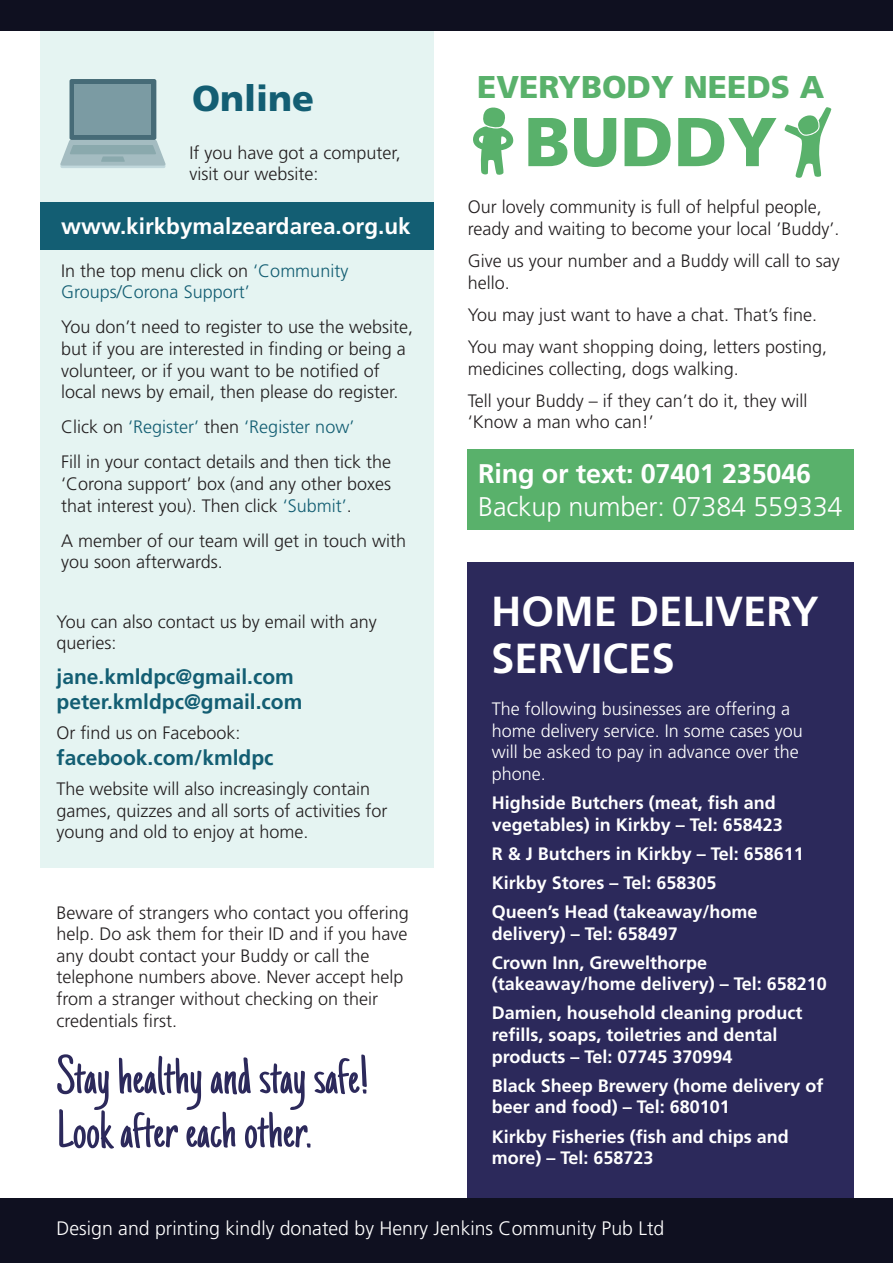
<style>
.page{position:relative;width:893px;height:1263px;background:#fff}
.page>*{position:absolute;margin:0;border:0;box-sizing:border-box;transform-origin:0 0}
.t1{font:900 69px "Frutiger LT Std";color:#59b16b}
.t2{font:54px/54px "Just Another Hand";color:#2c295b}
.t3{font:700 42px/46.5px "Frutiger LT Std";color:#fff}
.t4{font:900 36px "Frutiger LT Std";color:#135e73}
.t5{font:900 31.5px "Frutiger LT Std";color:#59b16b}
.t6{font:300 27px "Frutiger LT Std";letter-spacing:-.005em;color:#fff}
.t7{font:700 27px "Frutiger LT Std";letter-spacing:-.005em;color:#fff}
.t8{font:700 22.5px "Frutiger LT Std";color:#fff}
.t9{font:700 21px/25.2px "Frutiger LT Std";color:#135e73}
.t10{font:300 19.5px "Frutiger LT Std";color:#fff}
.t11{font:300 18px/21.6px "Frutiger LT Std";color:#231f20}
.t12{font:700 18px/21.6px "Frutiger LT Std";color:#fff}
.t13{font:300 18px/21.6px "Frutiger LT Std";color:#fff}
.t14{font:300 18px/21.6px "Frutiger LT Std";color:#135e73}
.s1{color:#231f20}
.s2{color:#135e73}
</style>
<div class="page">
<div style="left:468px;top:449px;width:386px;height:81px;background:#59b16b"></div>
<div style="left:468px;top:562px;width:386px;height:665px;background:#2c295b"></div>
<div style="left:40px;top:0;width:394px;height:868px;background:#e5f4f2"></div>
<svg style="left:784px;top:107px;width:47px;height:71px"></svg>
<svg style="left:473px;top:107px;width:41px;height:68px"></svg>
<div style="left:0;top:0;width:893px;height:31px;background:#0f1020"></div>
<div style="left:0;top:1198px;width:893px;height:65px;background:#0f1020"></div>
<div style="left:40px;top:203px;width:394px;height:47px;background:#135e73"></div>
<div style="left:70px;top:79px;width:86px;height:61px;background:#466b77;border-radius:2px"></div>
<div style="left:75px;top:84px;width:76px;height:51px;background:#7b9ba3"></div>
<svg style="left:60px;top:140px;width:106px;height:28px;background:#a3bdc1"></svg>
<h3 class="t4" style="left:192px;top:77px;width:124px">Online</h3>
<p class="t11" style="left:189px;top:142px;width:213px">If you have got a computer, visit our website:</p>
<p class="t8" style="left:61px;top:213px;width:351px">www.kirkbymalzeardarea.org.uk</p>
<p class="t14" style="left:61px;top:260px;width:289px"><span class="s1">In the top menu click on</span> ‘Community<br>Groups/Corona Support’</p>
<p class="t11" style="left:61px;top:317px;width:353px">You don’t need to register to use the website, but if you are interested in finding or being a volunteer, or if you want to be notified of local news by email, then please do register.</p>
<p class="t11" style="left:61px;top:410px;width:332px;line-height:35.1px">Click on <span class="s2">‘Register’</span> then <span class="s2">‘Register now’<br></span>Fill in your contact details and then tick the</p>
<p class="t11" style="left:61px;top:473px;width:331px">‘Corona support’ box (and any other boxes that interest you). Then click <span class="s2">‘Submit’</span>.</p>
<p class="t11" style="left:61px;top:530px;width:347px">A member of our team will get in touch with you soon afterwards.</p>
<p class="t11" style="left:56px;top:611px;width:322px">You can also contact us by email with any queries:</p>
<p class="t9" style="left:56px;top:664px;width:247px">jane.kmldpc@gmail.com peter.kmldpc@gmail.com</p>
<p class="t11" style="left:56px;top:722px;width:186px">Or find us on Facebook:</p>
<p class="t9" style="left:56px;top:745px;width:219px">facebook.com/kmldpc</p>
<p class="t11" style="left:56px;top:778px;width:333px">The website will also increasingly contain games, quizzes and all sorts of activities for young and old to enjoy at home.</p>
<p class="t11" style="left:56px;top:902px;width:354px">Beware of strangers who contact you offering help. Do ask them for their ID and if you have any doubt contact your Buddy or call the telephone numbers above. Never accept help from a stranger without checking on their credentials first.</p>
<h2 class="t2" style="left:56px;top:1052px;width:314px">Stay healthy and stay safe!<br>Look after each other.</h2>
<h3 class="t5" style="left:477px;top:68px;width:349px">EVERYBODY NEEDS A</h3>
<h1 class="t1" style="left:524px;top:100px;width:255px">BUDDY</h1>
<p class="t11" style="left:468px;top:197px;width:373px">Our lovely community is full of helpful people, ready and waiting to become your local ’Buddy’.</p>
<p class="t11" style="left:468px;top:250px;width:374px">Give us your number and a Buddy will call to say hello.</p>
<p class="t11" style="left:468px;top:299px;width:361px;line-height:32.1px">You may just want to have a chat. That’s fine.<br>You may want shopping doing, letters posting,</p>
<p class="t11" style="left:468px;top:353px;width:341px;line-height:32.1px">medicines collecting, dogs walking.<br>Tell your Buddy – if they can’t do it, they will</p>
<p class="t11" style="left:468px;top:411px;width:188px">‘Know a man who can!’</p>
<h3 class="t7" style="left:478px;top:458px;width:334px">Ring or text: 07401 235046</h3>
<h3 class="t6" style="left:478px;top:491px;width:366px">Backup number: 07384 559334</h3>
<h3 class="t3" style="left:491px;top:588px;width:329px">HOME DELIVERY<br>SERVICES</h3>
<p class="t13" style="left:492px;top:698px;width:313px">The following businesses are offering a home delivery service. In some cases you will be asked to pay in advance over the phone.</p>
<p class="t12" style="left:492px;top:792px;width:293px">Highside Butchers (meat, fish and vegetables) in Kirkby – Tel: 658423</p>
<p class="t12" style="left:492px;top:839px;width:314px;line-height:29.1px">R &amp; J Butchers in Kirkby – Tel: 658611<br>Kirkby Stores – Tel: 658305<br>Queen’s Head (takeaway/home</p>
<p class="t12" style="left:492px;top:919px;width:217px;line-height:29.1px">delivery) – Tel: 658497<br>Crown Inn, Grewelthorpe</p>
<p class="t12" style="left:492px;top:970px;width:337px;line-height:29.1px">(takeaway/home delivery) – Tel: 658210<br>Damien, household cleaning product</p>
<p class="t12" style="left:492px;top:1024px;width:287px">refills, soaps, toiletries and dental products – Tel: 07745 370994</p>
<p class="t12" style="left:492px;top:1075px;width:333px">Black Sheep Brewery (home delivery of beer and food) – Tel: 680101</p>
<p class="t12" style="left:492px;top:1125px;width:299px">Kirkby Fisheries (fish and chips and more) – Tel: 658723</p>
<p class="t10" style="left:56px;top:1217px;width:609px">Design and printing kindly donated by Henry Jenkins Community Pub Ltd</p>
</div>
